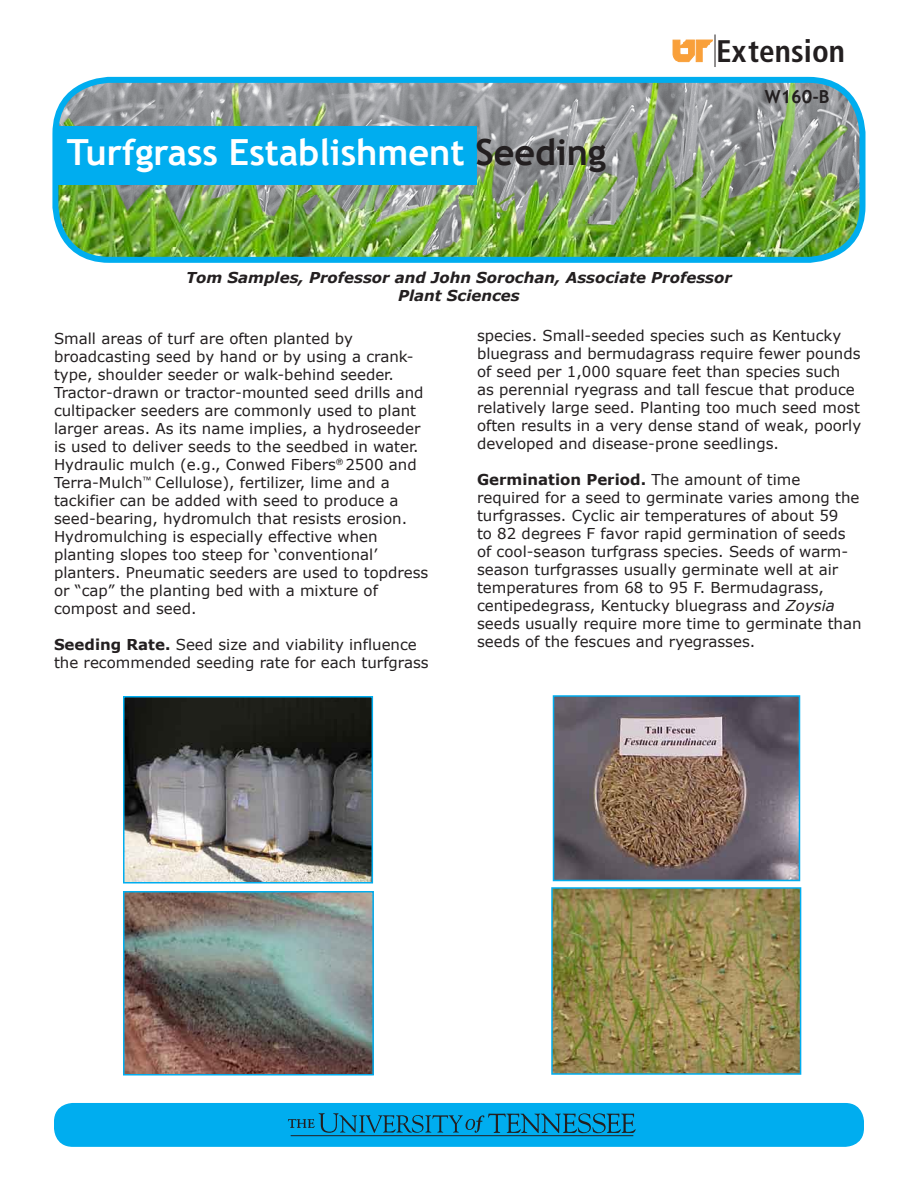
<style>
.page{position:relative;width:918px;height:1188px;background:#fff}
.page>*{position:absolute;margin:0;border:0;box-sizing:border-box;transform-origin:0 0}
.t1{font:700 36px "Trebuchet MS";color:#fff}
.t2{font:700 condensed 31.2px "Frutiger LT Std";color:#231f20}
.t3{font:700 18px "Trebuchet MS";color:#231f20}
.body{font:15px/18px "Verdana";color:#231f20}
.captions{font:italic 700 15px "Verdana";color:#231f20}
.s1{color:#231f20}
.s2{font-weight:700}
.s3{font-style:italic}
</style>
<div class="page">
<div style="left:55px;top:1104px;width:808px;height:42px;background:#00adef;border-radius:18px"></div>
<div style="left:54px;top:1103px;width:810px;height:44px;border:2px solid #00adef;border-radius:18px"></div>
<hr style="left:291px;top:1135px;width:342px;height:1px;background:#231f20">
<svg style="left:288px;top:1113px;width:348px;height:20px"></svg>
<img style="left:56px;top:80px;width:806px;height:180px;border-radius:54px">
<div style="left:52px;top:77px;width:814px;height:186px;border:6px solid #00adef;border-radius:54px"></div>
<svg style="left:673px;top:39px;width:40px;height:23px"></svg>
<hr style="left:715px;top:34px;width:1px;height:33px;background:#231f20">
<div style="left:54px;top:126px;width:423px;height:58px;background:#00adef"></div>
<img style="left:126px;top:699px;width:244px;height:182px">
<div style="left:123px;top:696px;width:250px;height:188px;border:2px solid #00adef"></div>
<img style="left:126px;top:894px;width:245px;height:179px">
<div style="left:123px;top:891px;width:251px;height:185px;border:2px solid #00adef"></div>
<img style="left:556px;top:698px;width:241px;height:180px">
<div style="left:553px;top:695px;width:247px;height:186px;border:2px solid #00adef"></div>
<img style="left:554px;top:890px;width:244px;height:182px">
<div style="left:551px;top:887px;width:250px;height:188px;border:2px solid #00adef"></div>
<p class="t2" style="left:716px;top:33px;width:130px">Extension</p>
<p class="t1" style="left:67px;top:130px;width:541px">Turfgrass Establishment <span class="s1">Seeding</span></p>
<p class="t3" style="left:765px;top:86px;width:66px">W160-B</p>
<p class="captions" style="left:186px;top:268px;width:547px">Tom Samples, Professor and John Sorochan, Associate Professor</p>
<p class="captions" style="left:398px;top:286px;width:123px">Plant Sciences</p>
<p class="body" style="left:54px;top:330px;width:376px">Small areas of turf are often planted by broadcasting seed by hand or by using a crank&shy;type, shoulder seeder or walk-behind seeder.<br>Tractor-drawn or tractor-mounted seed drills and cultipacker seeders are commonly used to plant larger areas. As its name implies, a hydroseeder is used to deliver seeds to the seedbed in water.<br>Hydraulic mulch (e.g., Conwed Fibers<sup>®</sup> 2500 and Terra-Mulch<sup>™</sup> Cellulose), fertilizer, lime and a tackifier can be added with seed to produce a seed-bearing, hydromulch that resists erosion.<br>Hydromulching is especially effective when planting slopes too steep for ‘conventional’ planters. Pneumatic seeders are used to topdress or “cap” the planting bed with a mixture of compost and seed.</p>
<p class="body" style="left:54px;top:636px;width:376px"><span class="s2">Seeding Rate.</span> Seed size and viability influence the recommended seeding rate for each turfgrass</p>
<p class="body" style="left:477px;top:327px;width:386px">species. Small-seeded species such as Kentucky bluegrass and bermudagrass require fewer pounds of seed per 1,000 square feet than species such<br>as perennial ryegrass and tall fescue that produce relatively large seed. Planting too much seed most often results in a very dense stand of weak, poorly developed and disease-prone seedlings.</p>
<p class="body" style="left:477px;top:471px;width:386px"><span class="s2">Germination Period.</span> The amount of time required for a seed to germinate varies among the turfgrasses. Cyclic air temperatures of about 59<br>to 82 degrees F favor rapid germination of seeds of cool-season turfgrass species. Seeds of warm&shy;season turfgrasses usually germinate well at air temperatures from 68 to 95 F. Bermudagrass, centipedegrass, Kentucky bluegrass and <span class="s3">Zoysia </span>seeds usually require more time to germinate than seeds of the fescues and ryegrasses.</p>
</div>
